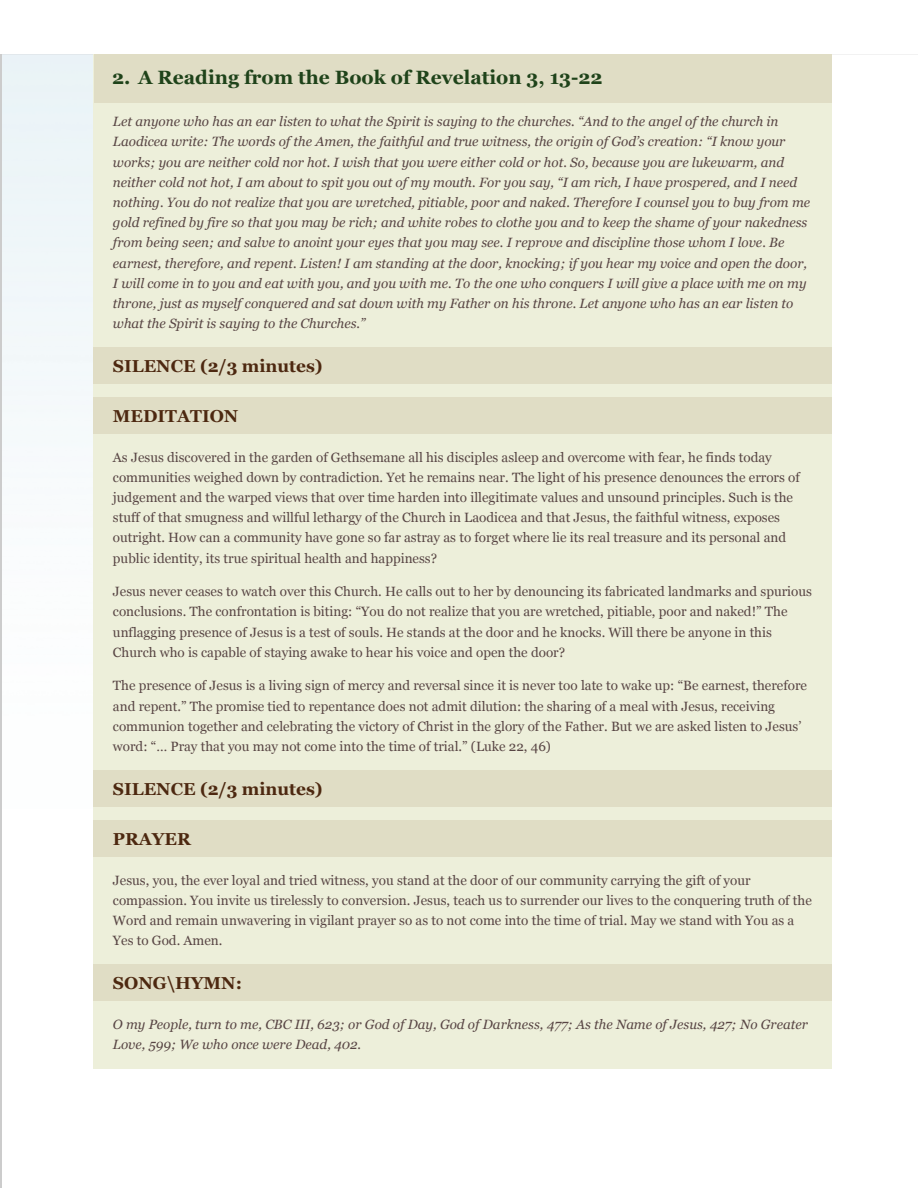
<style>
.page{position:relative;width:918px;height:1188px;background:#fff}
.page>*{position:absolute;margin:0;border:0;box-sizing:border-box;transform-origin:0 0}
.t1{font:700 19.2px "Georgia";color:#1f431a}
.t2{font:700 17.25px "Georgia";color:#4d2810}
.t3{font:13.5px/20.2px "Georgia";color:#584544}
.t4{font:italic 13.5px/20.2px "Georgia";color:#584544}
</style>
<div class="page">
<img style="left:1px;top:54px;width:93px;height:754px">
<hr style="left:0;top:54px;width:1px;height:1134px;background:#ccc">
<div style="left:94px;top:54px;width:738px;height:1014px;background:#edefda"></div>
<div style="left:95px;top:54px;width:737px;height:48px;background:#e0ddc5"></div>
<div style="left:94px;top:347px;width:738px;height:37px;background:#e0ddc5"></div>
<div style="left:94px;top:397px;width:738px;height:37px;background:#e0ddc5"></div>
<div style="left:94px;top:770px;width:738px;height:37px;background:#e0ddc5"></div>
<div style="left:94px;top:820px;width:738px;height:37px;background:#e0ddc5"></div>
<div style="left:94px;top:964px;width:738px;height:37px;background:#e0ddc5"></div>
<h1 class="t1" style="left:112px;top:63px;width:492px">2. A Reading from the Book of Revelation 3, 13-22</h1>
<p class="t4" style="left:113px;top:111px;width:699px">Let anyone who has an ear listen to what the Spirit is saying to the churches. “And to the angel of the church in Laodicea write: The words of the Amen, the faithful and true witness, the origin of God’s creation: “I know your works; you are neither cold nor hot. I wish that you were either cold or hot. So, because you are lukewarm, and neither cold not hot, I am about to spit you out of my mouth. For you say, “I am rich, I have prospered, and I need nothing. You do not realize that you are wretched, pitiable, poor and naked. Therefore I counsel you to buy from me gold refined by fire so that you may be rich; and white robes to clothe you and to keep the shame of your nakedness from being seen; and salve to anoint your eyes that you may see. I reprove and discipline those whom I love. Be earnest, therefore, and repent. Listen! I am standing at the door, knocking; if you hear my voice and open the door, I will come in to you and eat with you, and you with me. To the one who conquers I will give a place with me on my throne, just as myself conquered and sat down with my Father on his throne. Let anyone who has an ear listen to what the Spirit is saying to the Churches.”</p>
<p class="t2" style="left:113px;top:353px;width:211px">SILENCE (2/3 minutes)</p>
<p class="t2" style="left:113px;top:403px;width:127px">MEDITATION</p>
<p class="t3" style="left:113px;top:446px;width:688px">As Jesus discovered in the garden of Gethsemane all his disciples asleep and overcome with fear, he finds today communities weighed down by contradiction. Yet he remains near. The light of his presence denounces the errors of judgement and the warped views that over time harden into illegitimate values and unsound principles. Such is the stuff of that smugness and willful lethargy of the Church in Laodicea and that Jesus, the faithful witness, exposes outright. How can a community have gone so far astray as to forget where lie its real treasure and its personal and public identity, its true spiritual health and happiness?</p>
<p class="t3" style="left:113px;top:581px;width:701px">Jesus never ceases to watch over this Church. He calls out to her by denouncing its fabricated landmarks and spurious conclusions. The confrontation is biting: “You do not realize that you are wretched, pitiable, poor and naked!” The unflagging presence of Jesus is a test of souls. He stands at the door and he knocks. Will there be anyone in this Church who is capable of staying awake to hear his voice and open the door?</p>
<p class="t3" style="left:113px;top:675px;width:696px">The presence of Jesus is a living sign of mercy and reversal since it is never too late to wake up: “Be earnest, therefore and repent.” The promise tied to repentance does not admit dilution: the sharing of a meal with Jesus, receiving communion together and celebrating the victory of Christ in the glory of the Father. But we are asked listen to Jesus’ word: “… Pray that you may not come into the time of trial.” (Luke 22, 46)</p>
<p class="t2" style="left:113px;top:776px;width:211px">SILENCE (2/3 minutes)</p>
<p class="t2" style="left:113px;top:826px;width:79px">PRAYER</p>
<p class="t3" style="left:113px;top:869px;width:700px">Jesus, you, the ever loyal and tried witness, you stand at the door of our community carrying the gift of your compassion. You invite us tirelessly to conversion. Jesus, teach us to surrender our lives to the conquering truth of the Word and remain unwavering in vigilant prayer so as to not come into the time of trial. May we stand with You as a Yes to God. Amen.</p>
<p class="t2" style="left:113px;top:970px;width:131px">SONG\HYMN:</p>
<p class="t4" style="left:113px;top:1013px;width:697px">O my People, turn to me, CBC III, 623; or God of Day, God of Darkness, 477; As the Name of Jesus, 427; No Greater<br>Love, 599; We who once were Dead, 402.</p>
</div>
